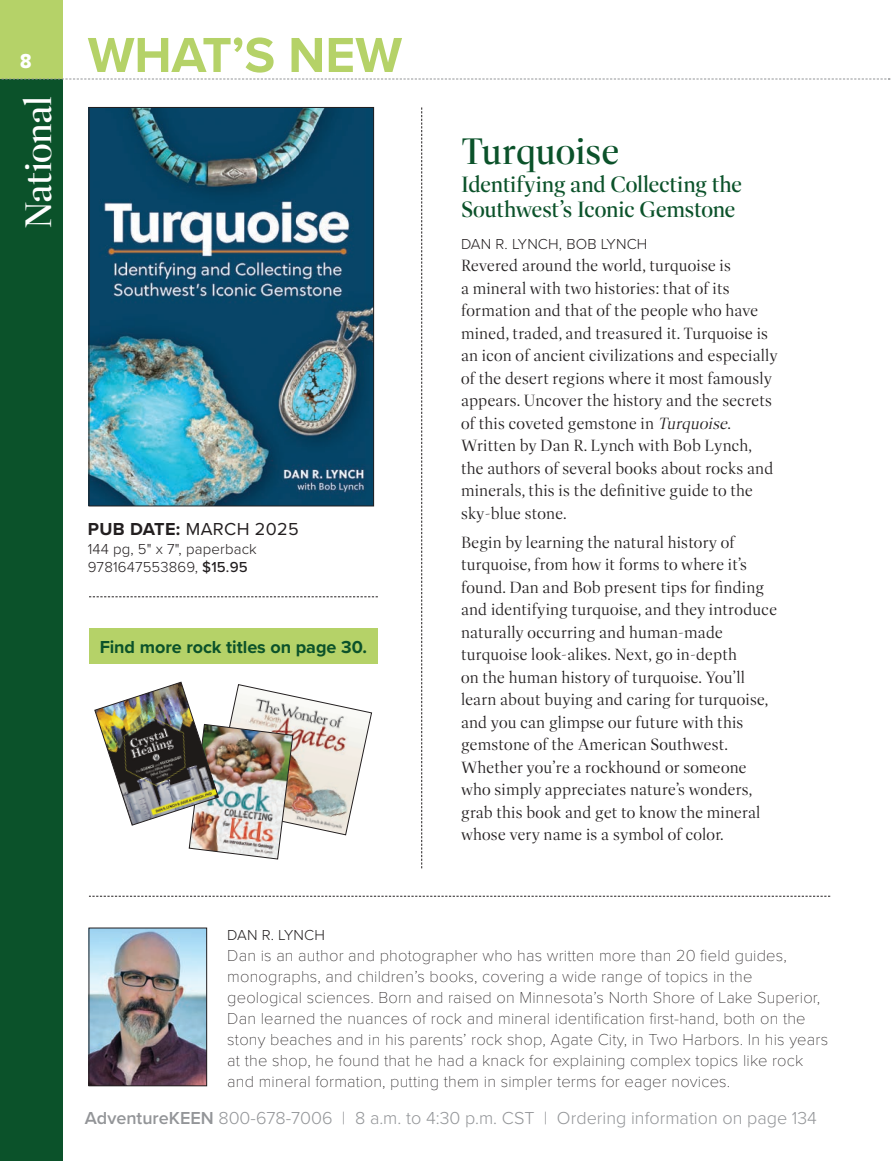
<style>
.page{position:relative;width:891px;height:1161px;background:#fff}
.page>*{position:absolute;margin:0;border:0;box-sizing:border-box;transform-origin:0 0}
.t1{font:700 51px "Proxima Nova";color:#b5d268}
.t2{font:500 37.5px "Dashiell Fine";color:#0b522a}
.t3{font:500 37.5px "Dashiell Fine";letter-spacing:-.02em;color:#fff}
.t4{font:500 22.5px/25.5px "Dashiell Fine";letter-spacing:-.015em;color:#0b522a}
.t5{font:21px "Proxima Nova Cond Extrabld";color:#fff}
.t6{font:300 18px "Proxima Nova";color:#939598}
.t7{font:700 18px "Proxima Nova";color:#0b522a}
.t8{font:18px "Proxima Nova";letter-spacing:.02em;color:#231f20}
.t9{font:300 16.5px/22.5px "Dashiell Fine";letter-spacing:.01em;color:#231f20}
.t10{font:100 16.5px/21px "Proxima Nova T";letter-spacing:.01em;color:#231f20}
.t11{font:300 15px/18px "Proxima Nova";letter-spacing:.01em;color:#231f20}
.s1{font-weight:700}
.s2{font-weight:500}
.s3{font-style:italic}
.s4{font-weight:600}
</style>
<div class="page">
<div style="left:0;top:0;width:63px;height:79px;background:#b5d268"></div>
<div style="left:0;top:79px;width:63px;height:1082px;background:#0b522a"></div>
<svg style="left:1px;top:79px;width:890px;height:1px"></svg>
<img style="left:91px;top:109px;width:281px;height:395px">
<div style="left:89px;top:107px;width:285px;height:399px;border:1px solid #231f20"></div>
<svg style="left:89px;top:896px;width:741px;height:1px"></svg>
<svg style="left:89px;top:596px;width:289px;height:1px"></svg>
<img style="left:91px;top:930px;width:114px;height:154px">
<div style="left:89px;top:928px;width:118px;height:158px;border:1px solid #231f20"></div>
<svg style="left:421px;top:107px;width:1px;height:761px"></svg>
<div style="left:89px;top:628px;width:289px;height:36px;background:#b5d268"></div>
<img style="left:94px;top:681px;width:278px;height:179px">
<p class="t5" style="left:20px;top:46px;width:13px">8</p>
<h2 class="t3" style="left:16px;top:229px;width:135px;rotate:-90deg">National</h2>
<h1 class="t1" style="left:88px;top:17px;width:316px">WHAT’S NEW</h1>
<p class="t8" style="left:88px;top:515px;width:213px"><span class="s1">PUB DATE:</span> MARCH 2025</p>
<p class="t11" style="left:88px;top:539px;width:171px">144 pg, 5" x 7", paperback<br>9781647553869, <span class="s2">$15.95</span></p>
<p class="t7" style="left:100px;top:634px;width:269px">Find more rock titles on page 30.</p>
<h2 class="t2" style="left:461px;top:129px;width:160px">Turquoise</h2>
<h3 class="t4" style="left:461px;top:172px;width:283px">Identifying and Collecting the<br>Southwest’s Iconic Gemstone</h3>
<p class="t11" style="left:461px;top:234px;width:188px">DAN R. LYNCH, BOB LYNCH</p>
<p class="t9" style="left:461px;top:255px;width:318px">Revered around the world, turquoise is<br>a mineral with two histories: that of its formation and that of the people who have mined, traded, and treasured it. Turquoise is an icon of ancient civilizations and especially of the desert regions where it most famously appears. Uncover the history and the secrets of this coveted gemstone in <span class="s3">Turquoise</span>.<br>Written by Dan R. Lynch with Bob Lynch, the authors of several books about rocks and minerals, this is the definitive guide to the sky-blue stone.</p>
<p class="t9" style="left:461px;top:531px;width:318px">Begin by learning the natural history of turquoise, from how it forms to where it’s found. Dan and Bob present tips for finding and identifying turquoise, and they introduce naturally occurring and human-made turquoise look-alikes. Next, go in-depth<br>on the human history of turquoise. You’ll learn about buying and caring for turquoise, and you can glimpse our future with this gemstone of the American Southwest.<br>Whether you’re a rockhound or someone who simply appreciates nature’s wonders, grab this book and get to know the mineral whose very name is a symbol of color.</p>
<p class="t11" style="left:227px;top:925px;width:99px">DAN R. LYNCH</p>
<p class="t10" style="left:227px;top:944px;width:602px">Dan is an author and photographer who has written more than 20 field guides, monographs, and children’s books, covering a wide range of topics in the geological sciences. Born and raised on Minnesota’s North Shore of Lake Superior, Dan learned the nuances of rock and mineral identification first-hand, both on the stony beaches and in his parents’ rock shop, Agate City, in Two Harbors. In his years at the shop, he found that he had a knack for explaining complex topics like rock and mineral formation, putting them in simpler terms for eager novices.</p>
<p class="t6" style="left:85px;top:1105px;width:734px"><span class="s4">AdventureKEEN</span> 800-678-7006 | 8 a.m. to 4:30 p.m. CST | Ordering information on page 134</p>
</div>
